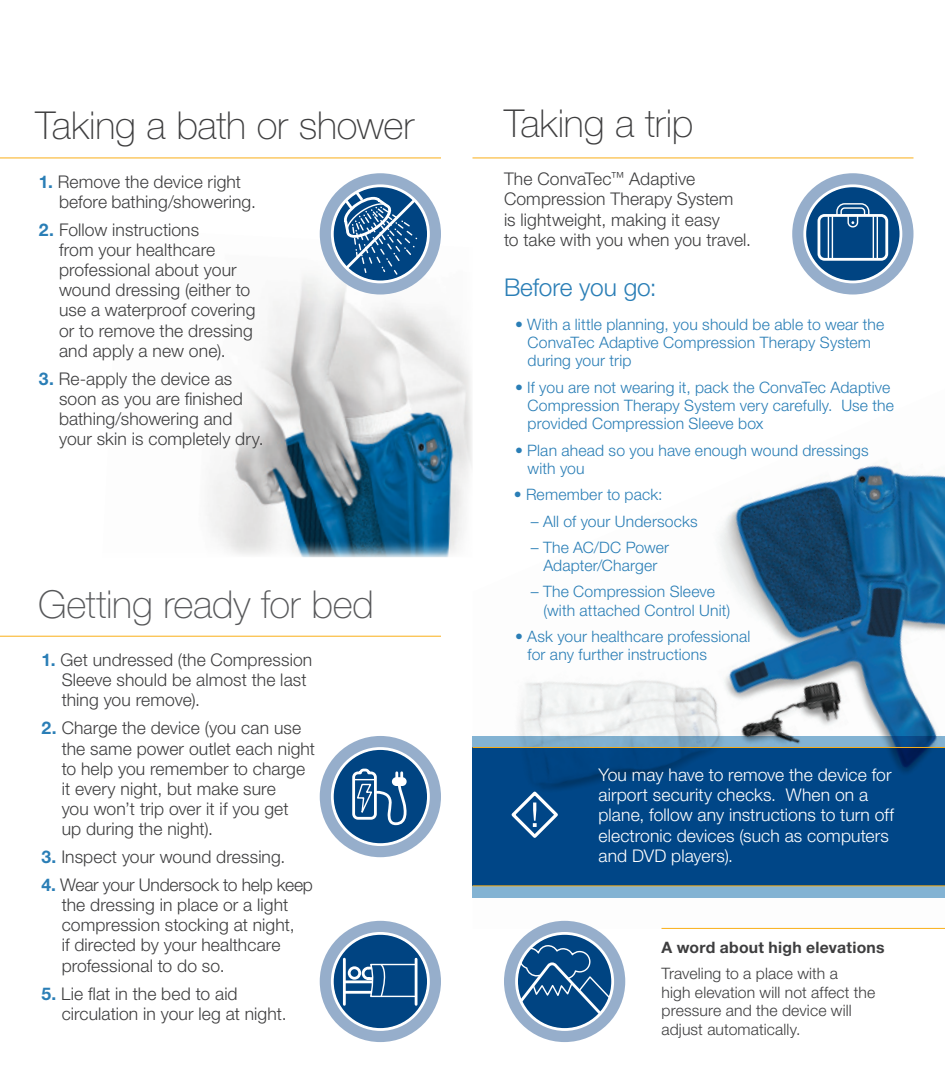
<style>
.page{position:relative;width:945px;height:1071px;background:#fff}
.page>*{position:absolute;margin:0;border:0;box-sizing:border-box;transform-origin:0 0}
.Headline{font:100 38.5px "Helvetica Neue LT Std";letter-spacing:-.005em;color:#3e3e3f}
.Headline-2{font:100 38.5px "Helvetica Neue LT Std";letter-spacing:-.005em;color:#57585a}
.Copy{font:300 24.5px "Helvetica Neue LT Std";letter-spacing:-.005em;color:#2a7eb6}
.Numbers{font:300 17.5px/20.1px "Helvetica Neue LT Std";letter-spacing:.005em;color:#3e3e3f}
.Copy-2{font:300 17.5px/20.1px "Helvetica Neue LT Std";letter-spacing:.005em;color:#fff}
.Copy-3{font:300 17.5px/20.1px "Helvetica Neue LT Std";letter-spacing:.005em;color:#3e3e3f}
.Bullets{font:300 15.75px/18.4px "Helvetica Neue LT Std";letter-spacing:.01em;color:#2a7eb6}
.Copy-4{font:300 15.75px/18.4px "Helvetica Neue LT Std";letter-spacing:.01em;color:#3e3e3f}
.Copy-5{font:700 15.75px "Helvetica Neue LT Std";letter-spacing:.02em;color:#3e3e3f}
.s1{font-weight:700;color:#2a7eb6}
</style>
<div class="page">
<img style="left:208px;top:230px;width:264px;height:327px">
<img style="left:472px;top:462px;width:473px;height:467px">
<div style="left:504px;top:921px;width:121px;height:121px;background:#96aecb;border-radius:50%"></div>
<svg style="left:517px;top:934px;width:95px;height:95px"></svg>
<div style="left:515px;top:932px;width:99px;height:99px;border:3px solid #fff;border-radius:50%"></div>
<svg style="left:517px;top:945px;width:95px;height:72px;background:#32689a"></svg>
<div style="left:320px;top:921px;width:121px;height:121px;background:#96aecb;border-radius:50%"></div>
<svg style="left:333px;top:934px;width:95px;height:95px;background:#0b4c87"></svg>
<div style="left:331px;top:932px;width:99px;height:99px;border:3px solid #fff;border-radius:50%"></div>
<div style="left:348px;top:966px;width:13px;height:14px;border:3px solid #fff;border-radius:50%"></div>
<hr style="left:343px;top:959px;width:3px;height:45px;background:#fff">
<hr style="left:415px;top:959px;width:2px;height:45px;background:#fff">
<hr style="left:345px;top:980px;width:28px;height:3px;background:#fff">
<hr style="left:344px;top:991px;width:27px;height:3px;background:#fff">
<svg style="left:360px;top:963px;width:58px;height:35px;background:#376c9d"></svg>
<div style="left:320px;top:736px;width:121px;height:121px;background:#96aecb;border-radius:50%"></div>
<svg style="left:333px;top:749px;width:95px;height:95px;background:#0c4d88"></svg>
<div style="left:331px;top:747px;width:99px;height:99px;border:3px solid #fff;border-radius:50%"></div>
<svg style="left:351px;top:767px;width:59px;height:59px;background:#4173a1"></svg>
<div style="left:320px;top:173px;width:121px;height:122px;background:#96aecb;border-radius:50%"></div>
<svg style="left:333px;top:187px;width:95px;height:94px"></svg>
<div style="left:331px;top:184px;width:99px;height:99px;border:3px solid #fff;border-radius:50%"></div>
<svg style="left:342px;top:188px;width:77px;height:88px;background:#3f71a0"></svg>
<svg style="left:792px;top:173px;width:122px;height:122px;background:#a3b8d1"></svg>
<svg style="left:806px;top:187px;width:94px;height:94px;background:#084985"></svg>
<div style="left:803px;top:184px;width:99px;height:99px;border:3px solid #fff;border-radius:50%"></div>
<div style="left:818px;top:214px;width:70px;height:47px;border:3px solid #fff;border-radius:6px"></div>
<hr style="left:828px;top:216px;width:1px;height:42px;background:#fff">
<hr style="left:832px;top:216px;width:1px;height:42px;background:#fff">
<hr style="left:873px;top:216px;width:1px;height:42px;background:#fff">
<hr style="left:877px;top:216px;width:1px;height:42px;background:#fff">
<svg style="left:836px;top:202px;width:34px;height:26px"></svg>
<hr style="left:472px;top:158px;width:442px;height:1px;background:#faaf18">
<hr style="left:0;top:158px;width:441px;height:1px;background:#faaf18">
<hr style="left:0;top:636px;width:441px;height:1px;background:#faaf18">
<hr style="left:662px;top:928px;width:283px;height:1px;background:#faaf18">
<svg style="left:472px;top:736px;width:473px;height:161px;background:#7caac7"></svg>
<div style="left:472px;top:747px;width:473px;height:139px;background:#004687"></div>
<hr style="left:472px;top:747px;width:473px;height:1px;background:#faaf18">
<hr style="left:472px;top:885px;width:473px;height:1px;background:#faaf18">
<svg style="left:511px;top:791px;width:47px;height:47px"></svg>
<p class="Headline" style="left:35px;top:104px;width:380px">Taking a bath or shower</p>
<p class="Numbers" style="left:59px;top:171px;width:198px;text-indent:-20px"><span class="s1">1.</span> Remove the device right before bathing/showering.</p>
<p class="Numbers" style="left:59px;top:219px;width:198px;text-indent:-20px"><span class="s1">2.</span> Follow instructions<br>from your healthcare professional about your wound dressing (either to use a waterproof covering or to remove the dressing and apply a new one).</p>
<p class="Numbers" style="left:59px;top:368px;width:206px;text-indent:-20px"><span class="s1">3.</span> Re-apply the device as soon as you are finished bathing/showering and your skin is completely dry.</p>
<p class="Headline-2" style="left:38px;top:582px;width:337px">Getting ready for bed</p>
<p class="Numbers" style="left:62px;top:649px;width:252px;text-indent:-20px"><span class="s1">1.</span> Get undressed (the Compression<br>Sleeve should be almost the last thing you remove).</p>
<p class="Numbers" style="left:62px;top:718px;width:255px;text-indent:-20px"><span class="s1">2.</span> Charge the device (you can use the same power outlet each night to help you remember to charge it every night, but make sure<br>you won’t trip over it if you get<br>up during the night).</p>
<p class="Numbers" style="left:42px;top:846px;width:245px"><span class="s1">3.</span> Inspect your wound dressing.</p>
<p class="Numbers" style="left:62px;top:874px;width:253px;text-indent:-20px"><span class="s1">4.</span> Wear your Undersock to help keep the dressing in place or a light compression stocking at night,<br>if directed by your healthcare professional to do so.</p>
<p class="Numbers" style="left:62px;top:983px;width:226px;text-indent:-20px"><span class="s1">5.</span> Lie flat in the bed to aid circulation in your leg at night.</p>
<p class="Headline" style="left:504px;top:101px;width:191px">Taking a trip</p>
<p class="Copy-3" style="left:504px;top:169px;width:249px">The ConvaTec<sup>™</sup> Adaptive<br>Compression Therapy System<br>is lightweight, making it easy<br>to take with you when you travel.</p>
<p class="Copy" style="left:504px;top:272px;width:154px">Before you go:</p>
<p class="Bullets" style="left:528px;top:315px;width:358px;text-indent:-13px">• With a little planning, you should be able to wear the<br>ConvaTec Adaptive Compression Therapy System during your trip</p>
<p class="Bullets" style="left:528px;top:378px;width:368px;text-indent:-13px">• If you are not wearing it, pack the ConvaTec Adaptive<br>Compression Therapy System very carefully. Use the provided Compression Sleeve box</p>
<p class="Bullets" style="left:528px;top:441px;width:343px;text-indent:-13px">• Plan ahead so you have enough wound dressings with you</p>
<p class="Bullets" style="left:514px;top:485px;width:150px">• Remember to pack:</p>
<p class="Bullets" style="left:531px;top:511px;width:168px">– All of your Undersocks</p>
<p class="Bullets" style="left:531px;top:538px;width:140px;text-align:center">– The AC/DC Power<br>Adapter/Charger</p>
<p class="Bullets" style="left:543px;top:582px;width:188px;text-indent:-13px">– The Compression Sleeve (with attached Control Unit)</p>
<p class="Bullets" style="left:528px;top:627px;width:224px;text-indent:-13px">• Ask your healthcare professional for any further instructions</p>
<p class="Copy-2" style="left:598px;top:765px;width:297px">You may have to remove the device for airport security checks. When on a plane, follow any instructions to turn off electronic devices (such as computers and DVD players).</p>
<p class="Copy-5" style="left:662px;top:938px;width:225px">A word about high elevations</p>
<p class="Copy-4" style="left:662px;top:964px;width:215px">Traveling to a place with a<br>high elevation will not affect the pressure and the device will adjust automatically.</p>
</div>
